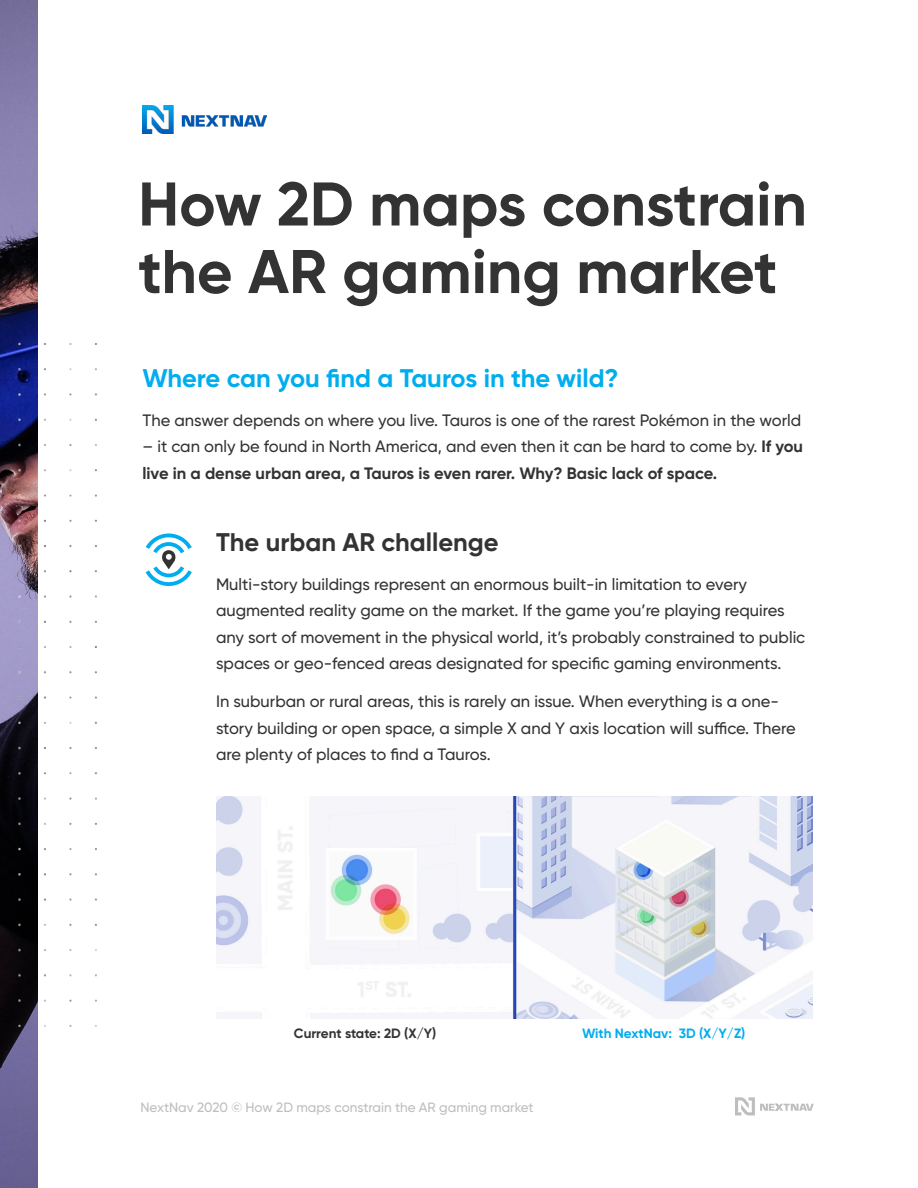
<style>
.page{position:relative;width:918px;height:1188px;background:#fff}
.page>*{position:absolute;margin:0;border:0;box-sizing:border-box;transform-origin:0 0}
.t1{font:700 61.5px/67.5px "Gilroy";color:#333}
.t2{font:700 25.5px "Gilroy";color:#00adee}
.t3{font:700 25.5px "Gilroy";color:#333}
.t4{font:500 16.5px/26.4px "Gilroy";color:#333}
.t5{font:700 16.5px/26.4px "Gilroy";color:#333}
.t6{font:500 13.5px "Gilroy";color:#bebebe}
.t7{font:700 13.5px "Gilroy";color:#00adee}
.t8{font:700 13.5px "Gilroy";color:#333}
.s1{font-weight:500}
</style>
<div class="page">
<svg style="left:735px;top:1097px;width:79px;height:18px"></svg>
<img style="left:0;top:0;width:38px;height:1188px">
<img style="left:18px;top:339px;width:79px;height:689px">
<svg style="left:146px;top:534px;width:46px;height:52px"></svg>
<img style="left:216px;top:796px;width:597px;height:222px">
<img style="left:143px;top:105px;width:123px;height:28px">
<h1 class="t1" style="left:138px;top:170px;width:670px">How 2D maps constrain the AR gaming market</h1>
<h2 class="t2" style="left:142px;top:362px;width:478px">Where can you find a Tauros in the wild?</h2>
<p class="t4" style="left:142px;top:407px;width:660px">The answer depends on where you live. Tauros is one of the rarest Pokémon in the world</p>
<p class="t5" style="left:142px;top:433px;width:662px"><span class="s1">– it can only be found in North America, and even then it can be hard to come by.</span> If you live in a dense urban area, a Tauros is even rarer. Why? Basic lack of space.</p>
<h2 class="t3" style="left:216px;top:527px;width:284px">The urban AR challenge</h2>
<p class="t4" style="left:216px;top:571px;width:591px">Multi-story buildings represent an enormous built-in limitation to every augmented reality game on the market. If the game you’re playing requires any sort of movement in the physical world, it’s probably constrained to public spaces or geo-fenced areas designated for specific gaming environments.</p>
<p class="t4" style="left:216px;top:688px;width:581px">In suburban or rural areas, this is rarely an issue. When everything is a one&shy;story building or open space, a simple X and Y axis location will suffice. There are plenty of places to find a Tauros.</p>
<p class="t8" style="left:294px;top:1025px;width:144px">Current state: 2D (X/Y)</p>
<p class="t7" style="left:582px;top:1025px;width:165px">With NextNav: 3D (X/Y/Z)</p>
<p class="t6" style="left:140px;top:1099px;width:395px">NextNav 2020 © How 2D maps constrain the AR gaming market</p>
</div>
